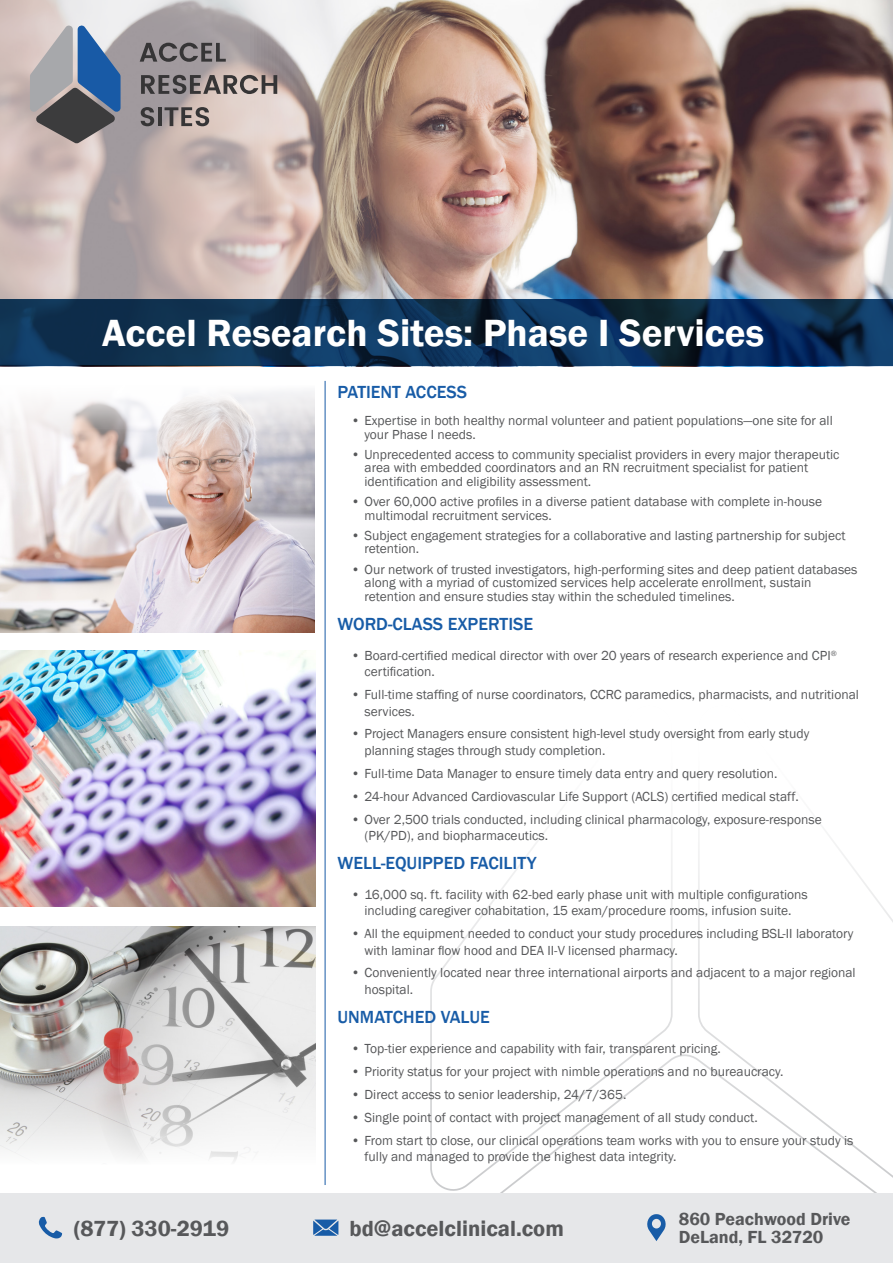
<style>
.page{position:relative;width:893px;height:1263px;background:#fff}
.page>*{position:absolute;margin:0;border:0;box-sizing:border-box;transform-origin:0 0}
.t1{font:600 39px "Franklin Gothic";color:#fff}
.t2{font:600 22.5px "Franklin Gothic";color:#57585a}
.t3{font:500 18px "Franklin Gothic";color:#185ca7}
.t4{font:600 18px "Franklin Gothic";color:#57585a}
.t5{font:13.5px/16.2px "Franklin Gothic";color:#57585a}
</style>
<div class="page">
<svg style="left:698px;top:832px;width:195px;height:219px"></svg>
<svg style="left:429px;top:832px;width:244px;height:362px"></svg>
<svg style="left:461px;top:1051px;width:432px;height:143px"></svg>
<img style="left:0;top:0;width:893px;height:299px">
<svg style="left:30px;top:24px;width:91px;height:120px;background:#808a99"></svg>
<svg style="left:140px;top:43px;width:86px;height:19px;background:#757073"></svg>
<svg style="left:141px;top:75px;width:136px;height:19px;background:#807877"></svg>
<svg style="left:141px;top:107px;width:13px;height:19px"></svg>
<hr style="left:158px;top:107px;width:4px;height:19px;background:#363536">
<svg style="left:165px;top:107px;width:44px;height:19px"></svg>
<svg style="left:0;top:299px;width:893px;height:67px;background:#0d3154"></svg>
<hr style="left:325px;top:381px;width:1px;height:804px;background:#185aa6">
<div style="left:0;top:1194px;width:893px;height:69px;background:#e6e7e9"></div>
<svg style="left:39px;top:1217px;width:23px;height:21px"></svg>
<svg style="left:313px;top:1219px;width:25px;height:17px"></svg>
<svg style="left:647px;top:1214px;width:19px;height:27px"></svg>
<img style="left:0;top:651px;width:315px;height:255px">
<img style="left:0;top:391px;width:314px;height:242px">
<img style="left:0;top:927px;width:316px;height:235px">
<p class="t1" style="left:102px;top:309px;width:663px">Accel Research Sites: Phase I Services</p>
<p class="t3" style="left:338px;top:381px;width:131px">PATIENT ACCESS</p>
<p class="t5" style="left:364px;top:414px;width:470px;line-height:13.5px;text-indent:-14px">• Expertise in both healthy normal volunteer and patient populations—one site for all your Phase I needs.</p>
<p class="t5" style="left:364px;top:448px;width:477px;line-height:13.5px;text-indent:-14px">• Unprecedented access to community specialist providers in every major therapeutic area with embedded coordinators and an RN recruitment specialist for patient identification and eligibility assessment.</p>
<p class="t5" style="left:364px;top:495px;width:459px;line-height:13.5px;text-indent:-14px">• Over 60,000 active profiles in a diverse patient database with complete in-house multimodal recruitment services.</p>
<p class="t5" style="left:364px;top:529px;width:482px;line-height:13.5px;text-indent:-14px">• Subject engagement strategies for a collaborative and lasting partnership for subject retention.</p>
<p class="t5" style="left:364px;top:563px;width:494px;line-height:13.5px;text-indent:-14px">• Our network of trusted investigators, high-performing sites and deep patient databases along with a myriad of customized services help accelerate enrollment, sustain retention and ensure studies stay within the scheduled timelines.</p>
<p class="t3" style="left:338px;top:613px;width:197px">WORD-CLASS EXPERTISE</p>
<p class="t5" style="left:364px;top:648px;width:474px;text-indent:-14px">• Board-certified medical director with over 20 years of research experience and CPI<sup>® </sup>certification.</p>
<p class="t5" style="left:364px;top:687px;width:496px;text-indent:-14px">• Full-time staffing of nurse coordinators, CCRC paramedics, pharmacists, and nutritional services.</p>
<p class="t5" style="left:364px;top:726px;width:446px;text-indent:-14px">• Project Managers ensure consistent high-level study oversight from early study planning stages through study completion.</p>
<p class="t5" style="left:351px;top:765px;width:428px">• Full-time Data Manager to ensure timely data entry and query resolution.</p>
<p class="t5" style="left:351px;top:788px;width:449px">• 24-hour Advanced Cardiovascular Life Support (ACLS) certified medical staff.</p>
<p class="t5" style="left:364px;top:811px;width:459px;text-indent:-14px">• Over 2,500 trials conducted, including clinical pharmacology, exposure-response (PK/PD), and biopharmaceutics.</p>
<p class="t3" style="left:338px;top:852px;width:201px">WELL-EQUIPPED FACILITY</p>
<p class="t5" style="left:351px;top:887px;width:458px;text-align:center">• 16,000 sq. ft. facility with 62-bed early phase unit with multiple configurations including caregiver cohabitation, 15 exam/procedure rooms, infusion suite.</p>
<p class="t5" style="left:364px;top:926px;width:491px;text-indent:-14px">• All the equipment needed to conduct your study procedures including BSL-II laboratory with laminar flow hood and DEA II-V licensed pharmacy.</p>
<p class="t5" style="left:364px;top:965px;width:493px;text-indent:-14px">• Conveniently located near three international airports and adjacent to a major regional hospital.</p>
<p class="t3" style="left:338px;top:1006px;width:154px">UNMATCHED VALUE</p>
<p class="t5" style="left:351px;top:1041px;width:371px">• Top-tier experience and capability with fair, transparent pricing.</p>
<p class="t5" style="left:351px;top:1064px;width:434px">• Priority status for your project with nimble operations and no bureaucracy.</p>
<p class="t5" style="left:351px;top:1087px;width:277px">• Direct access to senior leadership, 24/7/365.</p>
<p class="t5" style="left:351px;top:1110px;width:408px">• Single point of contact with project management of all study conduct.</p>
<p class="t5" style="left:364px;top:1133px;width:490px;text-indent:-14px">• From start to close, our clinical operations team works with you to ensure your study is fully and managed to provide the highest data integrity.</p>
<p class="t2" style="left:74px;top:1214px;width:157px">(877) 330-2919</p>
<p class="t2" style="left:349px;top:1214px;width:216px">bd@accelclinical.com</p>
<p class="t4" style="left:679px;top:1207px;width:173px">860 Peachwood Drive</p>
<p class="t4" style="left:679px;top:1225px;width:146px">DeLand, FL 32720</p>
</div>
